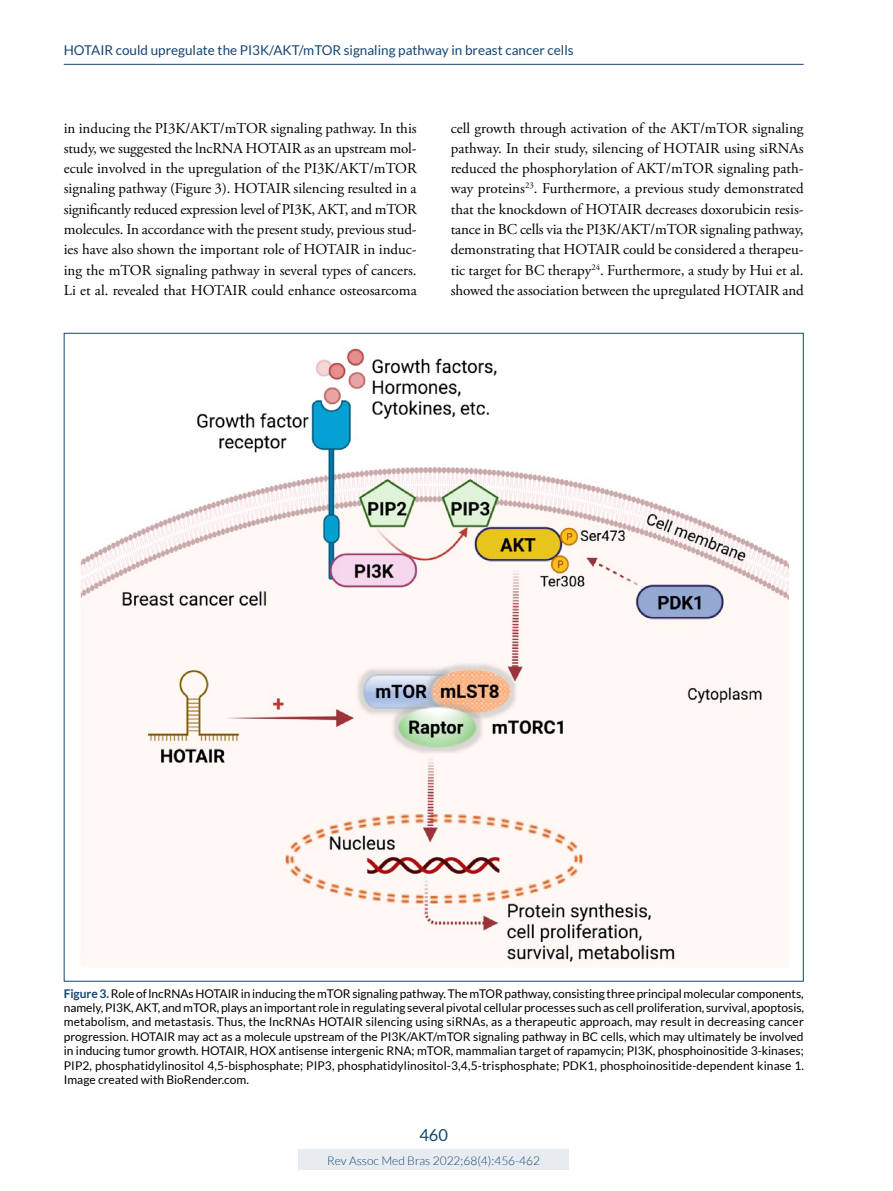
<style>
.page{position:relative;width:893px;height:1191px;background:#fff}
.page>*{position:absolute;margin:0;border:0;box-sizing:border-box;transform-origin:0 0}
.t1{font:16.5px "Lato";color:#154573}
.t2{font:15px/20.2px "Adobe Garamond Pro";letter-spacing:-.005em;color:#000;text-align:justify}
.t3{font:13.5px "Lato";color:#154573}
.t4{font:12px/14.4px "Lato";color:#000;text-align:justify}
.t5{font:300 12px "Lato";color:#154573}
.s1{font-weight:700;color:#154573}
</style>
<div class="page">
<hr style="left:64px;top:64px;width:740px;height:1px;background:#154573">
<div style="left:299px;top:1149px;width:270px;height:21px;background:#e8ecf1"></div>
<img style="left:80px;top:348px;width:709px;height:618px">
<p class="t3" style="left:64px;top:43px;width:511px">HOTAIR could upregulate the PI3K/AKT/mTOR signaling pathway in breast cancer cells</p>
<p class="t2" style="left:64px;top:118px;width:355px">in inducing the PI3K/AKT/mTOR signaling pathway. In this study, we suggested the lncRNA HOTAIR as an upstream mol&shy;ecule involved in the upregulation of the PI3K/AKT/mTOR signaling pathway (Figure 3). HOTAIR silencing resulted in a significantly reduced expression level of PI3K, AKT, and mTOR molecules. In accordance with the present study, previous stud&shy;ies have also shown the important role of HOTAIR in induc&shy;ing the mTOR signaling pathway in several types of cancers.<br>Li et al. revealed that HOTAIR could enhance osteosarcoma</p>
<p class="t2" style="left:451px;top:118px;width:355px">cell growth through activation of the AKT/mTOR signaling pathway. In their study, silencing of HOTAIR using siRNAs reduced the phosphorylation of AKT/mTOR signaling path&shy;way proteins<sup>23</sup>. Furthermore, a previous study demonstrated that the knockdown of HOTAIR decreases doxorubicin resis&shy;tance in BC cells via the PI3K/AKT/mTOR signaling pathway, demonstrating that HOTAIR could be considered a therapeu&shy;tic target for BC therapy<sup>24</sup>. Furthermore, a study by Hui et al. showed the association between the upregulated HOTAIR and</p>
<p class="t4" style="left:64px;top:986px;width:742px"><span class="s1">Figure 3.</span> Role of lncRNAs HOTAIR in inducing the mTOR signaling pathway. The mTOR pathway, consisting three principal molecular components, namely, PI3K, AKT, and mTOR, plays an important role in regulating several pivotal cellular processes such as cell proliferation, survival, apoptosis, metabolism, and metastasis. Thus, the lncRNAs HOTAIR silencing using siRNAs, as a therapeutic approach, may result in decreasing cancer progression. HOTAIR may act as a molecule upstream of the PI3K/AKT/mTOR signaling pathway in BC cells, which may ultimately be involved in inducing tumor growth. HOTAIR, HOX antisense intergenic RNA; mTOR, mammalian target of rapamycin; PI3K, phosphoinositide 3-kinases; PIP2, phosphatidylinositol 4,5-bisphosphate; PIP3, phosphatidylinositol-3,4,5-trisphosphate; PDK1, phosphoinositide-dependent kinase 1.<br>Image created with BioRender.com.</p>
<p class="t1" style="left:419px;top:1126px;width:30px">460</p>
<p class="t5" style="left:327px;top:1154px;width:214px">Rev Assoc Med Bras 2022;68(4):456-462</p>
</div>
